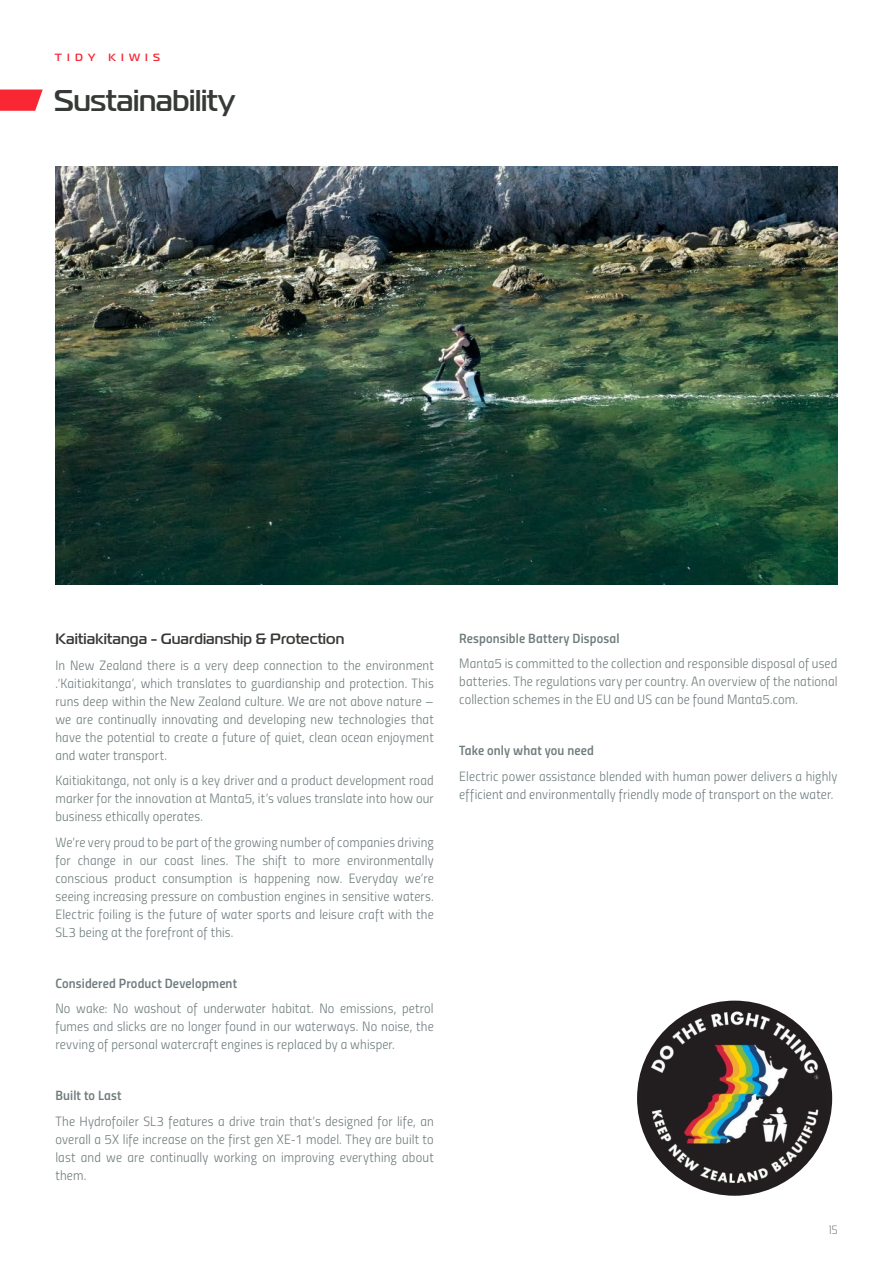
<style>
.page{position:relative;width:893px;height:1263px;background:#fff}
.page>*{position:absolute;margin:0;border:0;box-sizing:border-box;transform-origin:0 0}
.t1{font:500 30px "Magistral";letter-spacing:-.01em;color:#353a36}
.t2{font:500 15px "Magistral";letter-spacing:.01em;color:#383935}
.t3{font:13.5px/18px "Titillium Light Upright";letter-spacing:.01em;color:#6f7c7d;text-align:justify}
.t4{font:13.5px "Titillium Semibold Upright";letter-spacing:.01em;color:#6f7c7d}
.t5{font:300 12px "Magistral Cond";color:#6f7c7d}
.t6{font:500 10.5px "Magistral";letter-spacing:.5em;color:#f92634}
</style>
<div class="page">
<img style="left:56px;top:167px;width:781px;height:418px">
<img style="left:637px;top:1001px;width:195px;height:195px;border-radius:98px">
<svg style="left:0;top:90px;width:43px;height:21px"></svg>
<p class="t6" style="left:55px;top:51px;width:107px">TIDY KIWIS</p>
<h1 class="t1" style="left:54px;top:82px;width:182px">Sustainability</h1>
<p class="t2" style="left:55px;top:630px;width:290px">Kaitiakitanga - Guardianship &amp; Protection</p>
<p class="t3" style="left:55px;top:655px;width:380px">In New Zealand there is a very deep connection to the environment .‘Kaitiakitanga’, which translates to guardianship and protection. This runs deep within the New Zealand culture. We are not above nature – we are continually innovating and developing new technologies that have the potential to create a future of quiet, clean ocean enjoyment and water transport.</p>
<p class="t3" style="left:55px;top:771px;width:380px">Kaitiakitanga, not only is a key driver and a product development road marker for the innovation at Manta5, it’s values translate into how our business ethically operates.</p>
<p class="t3" style="left:55px;top:832px;width:380px">We’re very proud to be part of the growing number of companies driving for change in our coast lines. The shift to more environmentally conscious product consumption is happening now. Everyday we’re seeing increasing pressure on combustion engines in sensitive waters.<br>Electric foiling is the future of water sports and leisure craft with the SL3 being at the forefront of this.</p>
<p class="t4" style="left:55px;top:973px;width:183px">Considered Product Development</p>
<p class="t3" style="left:55px;top:999px;width:380px">No wake: No washout of underwater habitat. No emissions, petrol fumes and slicks are no longer found in our waterways. No noise, the revving of personal watercraft engines is replaced by a whisper.</p>
<p class="t4" style="left:55px;top:1085px;width:68px">Built to Last</p>
<p class="t3" style="left:55px;top:1111px;width:380px">The Hydrofoiler SL3 features a drive train that’s designed for life, an overall a 5X life increase on the first gen XE-1 model. They are built to last and we are continually working on improving everything about them.</p>
<p class="t4" style="left:459px;top:628px;width:162px">Responsible Battery Disposal</p>
<p class="t3" style="left:459px;top:654px;width:380px">Manta5 is committed to the collection and responsible disposal of used batteries. The regulations vary per country. An overview of the national collection schemes in the EU and US can be found Manta5.com.</p>
<p class="t4" style="left:459px;top:740px;width:136px">Take only what you need</p>
<p class="t3" style="left:459px;top:766px;width:380px">Electric power assistance blended with human power delivers a highly efficient and environmentally friendly mode of transport on the water.</p>
<p class="t5" style="left:829px;top:1223px;width:10px">15</p>
</div>
